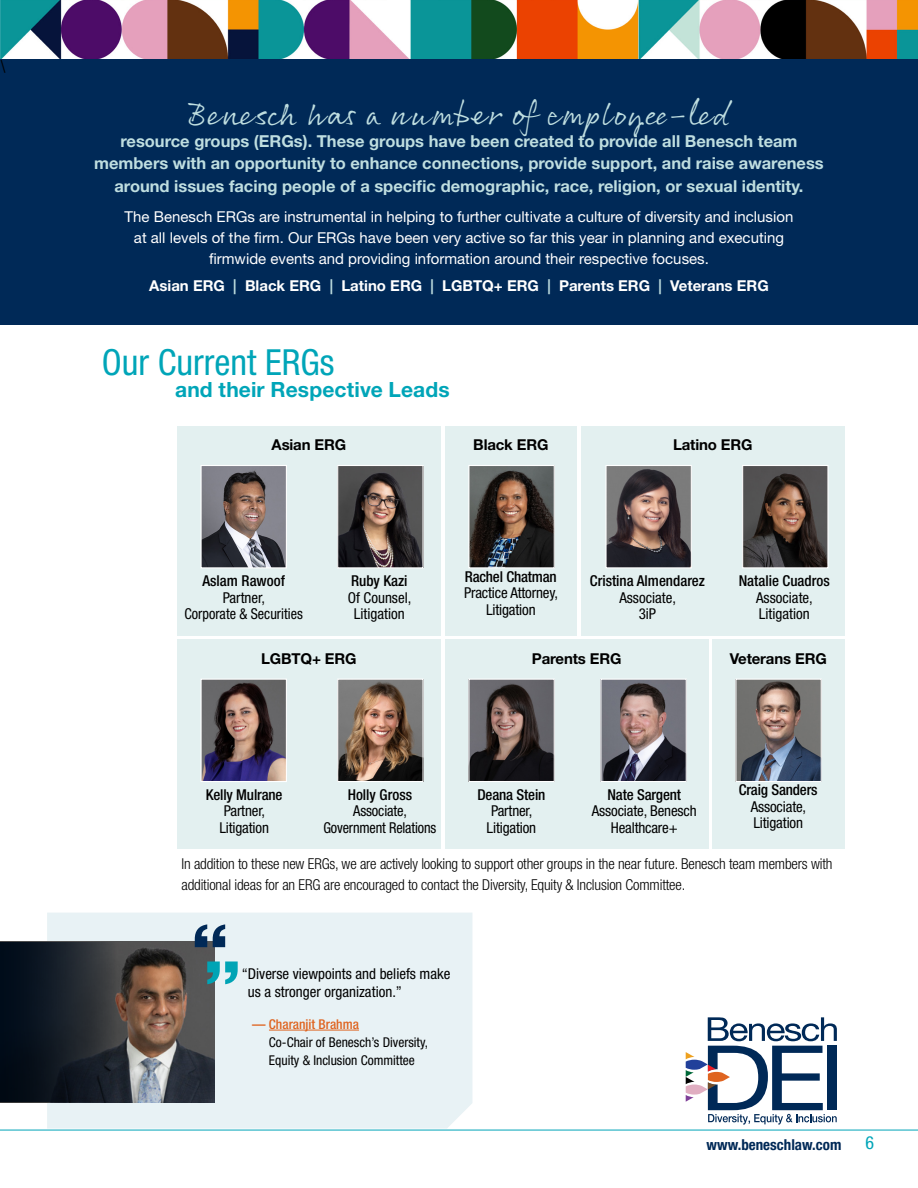
<style>
.page{position:relative;width:918px;height:1188px;background:#fff}
.page>*{position:absolute;margin:0;border:0;box-sizing:border-box;transform-origin:0 0}
.t1{font:700 expanded 64.5px "Helvetica Neue LT Std";color:#002957}
.t2{font:700 expanded 64.5px "Helvetica Neue LT Std";color:#00a4b5}
.t3{font:condensed 36px "Helvetica Neue LT Std";color:#00a5b8}
.t4{font:33px "Rollerscript Smooth";letter-spacing:.045em;color:#bfdee0}
.t5{font:700 21px "Helvetica Neue LT Std";letter-spacing:.005em;color:#00a5b8}
.t6{font:condensed 18px "Helvetica Neue LT Std";color:#00a5b8}
.t7{font:18px "Minion Pro";color:#000}
.t8{font:700 16.5px/22.5px "Helvetica Neue LT Std";color:#bfdee0;text-align:center}
.t9{font:condensed 15px/16.5px "Helvetica Neue LT Std";color:#000;text-align:center}
.t10{font:15px/21px "Helvetica Neue LT Std";color:#fff;text-align:center}
.t11{font:300 condensed 15px/21px "Helvetica Neue LT Std";letter-spacing:-.01em;color:#000}
.t12{font:500 condensed 15px "Helvetica Neue";letter-spacing:-.005em;color:#000}
.t13{font:700 15px "Helvetica Neue LT Std";color:#fff}
.t14{font:700 15px "Helvetica Neue LT Std";letter-spacing:-.01em;color:#000}
.t15{font:700 condensed 15px "Helvetica Neue LT Com";color:#002957}
.t16{font:condensed 13.5px/18px "Helvetica Neue LT Std";color:#000}
.t17{font:500 condensed 13.5px "Helvetica Neue";color:#df6420}
.s1{color:#bfdee0}
</style>
<div class="page">
<div style="left:581px;top:426px;width:264px;height:209px;background:#e3f0f0"></div>
<img style="left:1px;top:0;width:917px;height:59px">
<svg style="left:686px;top:1017px;width:151px;height:108px"></svg>
<hr style="left:0;top:1130px;width:918px;height:1px;background:#00a5b8">
<div style="left:0;top:59px;width:918px;height:266px;background:#002957"></div>
<div style="left:177px;top:426px;width:264px;height:209px;background:#e3f0f0"></div>
<div style="left:445px;top:426px;width:132px;height:209px;background:#e3f0f0"></div>
<img style="left:203px;top:467px;width:82px;height:99px">
<div style="left:201px;top:465px;width:86px;height:103px;border:1px solid #fff"></div>
<img style="left:470px;top:467px;width:83px;height:99px">
<div style="left:468px;top:465px;width:87px;height:103px;border:1px solid #fff"></div>
<div style="left:712px;top:640px;width:133px;height:209px;background:#e3f0f0"></div>
<div style="left:445px;top:640px;width:263px;height:209px;background:#e3f0f0"></div>
<img style="left:737px;top:681px;width:83px;height:99px">
<div style="left:735px;top:679px;width:87px;height:103px;border:1px solid #fff"></div>
<img style="left:470px;top:681px;width:83px;height:99px">
<div style="left:468px;top:679px;width:87px;height:103px;border:1px solid #fff"></div>
<img style="left:602px;top:681px;width:83px;height:99px">
<div style="left:600px;top:679px;width:87px;height:103px;border:1px solid #fff"></div>
<img style="left:339px;top:467px;width:83px;height:99px">
<div style="left:337px;top:465px;width:87px;height:103px;border:1px solid #fff"></div>
<img style="left:607px;top:467px;width:83px;height:99px">
<div style="left:605px;top:465px;width:87px;height:103px;border:1px solid #fff"></div>
<img style="left:744px;top:467px;width:83px;height:99px">
<div style="left:742px;top:465px;width:87px;height:103px;border:1px solid #fff"></div>
<div style="left:177px;top:640px;width:264px;height:209px;background:#e3f0f0"></div>
<img style="left:203px;top:681px;width:82px;height:99px">
<div style="left:201px;top:679px;width:86px;height:103px;border:1px solid #fff"></div>
<img style="left:339px;top:681px;width:83px;height:99px">
<div style="left:337px;top:679px;width:87px;height:103px;border:1px solid #fff"></div>
<div style="left:47px;top:913px;width:425px;height:216px;background:#e8f2f5"></div>
<img style="left:0;top:942px;width:214px;height:161px">
<svg style="left:0;top:942px;width:176px;height:160px"></svg>
<hr style="left:269px;top:1030px;width:90px;height:1px;background:#df6420">
<p class="t7" style="left:0;top:55px;width:7px">\</p>
<h3 class="t4" style="left:189px;top:93px;width:542px">Benesch has a number of employee-led</h3>
<p class="t8" style="left:94px;top:129px;width:731px">resource groups (ERGs). These groups have been created to provide all Benesch team members with an opportunity to enhance connections, provide support, and raise awareness around issues facing people of a specific demographic, race, religion, or sexual identity.</p>
<p class="t10" style="left:125px;top:206px;width:670px">The Benesch ERGs are instrumental in helping to further cultivate a culture of diversity and inclusion at all levels of the firm. Our ERGs have been very active so far this year in planning and executing firmwide events and providing information around their respective focuses.</p>
<p class="t13" style="left:149px;top:277px;width:621px">Asian ERG <span class="s1">|</span> Black ERG <span class="s1">|</span> Latino ERG <span class="s1">|</span> LGBTQ+ ERG <span class="s1">|</span> Parents ERG <span class="s1">|</span> Veterans ERG</p>
<h2 class="t3" style="left:102px;top:341px;width:234px">Our Current ERGs</h2>
<h3 class="t5" style="left:175px;top:376px;width:276px">and their Respective Leads</h3>
<p class="t14" style="left:272px;top:436px;width:76px">Asian ERG</p>
<p class="t14" style="left:473px;top:436px;width:77px">Black ERG</p>
<p class="t14" style="left:673px;top:436px;width:81px">Latino ERG</p>
<p class="t12" style="left:202px;top:572px;width:84px">Aslam Rawoof</p>
<p class="t9" style="left:185px;top:589px;width:120px">Partner,<br>Corporate &amp; Securities</p>
<p class="t12" style="left:351px;top:572px;width:58px">Ruby Kazi</p>
<p class="t9" style="left:348px;top:589px;width:65px">Of Counsel,<br>Litigation</p>
<p class="t12" style="left:465px;top:567px;width:94px">Rachel Chatman</p>
<p class="t9" style="left:464px;top:584px;width:96px">Practice Attorney,<br>Litigation</p>
<p class="t12" style="left:590px;top:572px;width:117px">Cristina Almendarez</p>
<p class="t9" style="left:619px;top:589px;width:58px">Associate,<br>3iP</p>
<p class="t12" style="left:739px;top:572px;width:93px">Natalie Cuadros</p>
<p class="t9" style="left:756px;top:589px;width:58px;text-align:left">Associate,<br>Litigation</p>
<p class="t14" style="left:261px;top:649px;width:97px">LGBTQ+ ERG</p>
<p class="t14" style="left:532px;top:649px;width:91px">Parents ERG</p>
<p class="t14" style="left:730px;top:649px;width:98px">Veterans ERG</p>
<p class="t12" style="left:739px;top:781px;width:80px">Craig Sanders</p>
<p class="t9" style="left:751px;top:798px;width:57px;text-align:left">Associate,<br>Litigation</p>
<p class="t12" style="left:608px;top:785px;width:75px">Nate Sargent</p>
<p class="t9" style="left:592px;top:803px;width:106px">Associate, Benesch<br>Healthcare+</p>
<p class="t11" style="left:181px;top:853px;width:653px">In addition to these new ERGs, we are actively looking to support other groups in the near future. Benesch team members with additional ideas for an ERG are encouraged to contact the Diversity, Equity &amp; Inclusion Committee.</p>
<p class="t12" style="left:477px;top:785px;width:69px">Deana Stein</p>
<p class="t9" style="left:487px;top:803px;width:51px;text-align:left">Partner,<br>Litigation</p>
<p class="t12" style="left:348px;top:786px;width:66px">Holly Gross</p>
<p class="t9" style="left:323px;top:803px;width:114px">Associate,<br>Government Relations</p>
<p class="t12" style="left:206px;top:786px;width:78px">Kelly Mulrane</p>
<p class="t9" style="left:219px;top:803px;width:51px;text-align:left">Partner,<br>Litigation</p>
<h1 class="t1" style="left:191px;top:907px;width:40px">“</h1>
<h1 class="t2" style="left:242px;top:1002px;width:40px;rotate:-180deg">“</h1>
<p class="t9" style="left:248px;top:965px;width:204px;line-height:18px;text-align:left;text-indent:-6px">“Diverse viewpoints and beliefs make us a stronger organization.”</p>
<p class="t17" style="left:252px;top:1016px;width:108px">— Charanjit Brahma</p>
<p class="t16" style="left:269px;top:1033px;width:161px">Co-Chair of Benesch’s Diversity,<br>Equity &amp; Inclusion Committee</p>
<p class="t15" style="left:707px;top:1136px;width:136px">www.beneschlaw.com</p>
<p class="t6" style="left:866px;top:1132px;width:10px">6</p>
</div>
